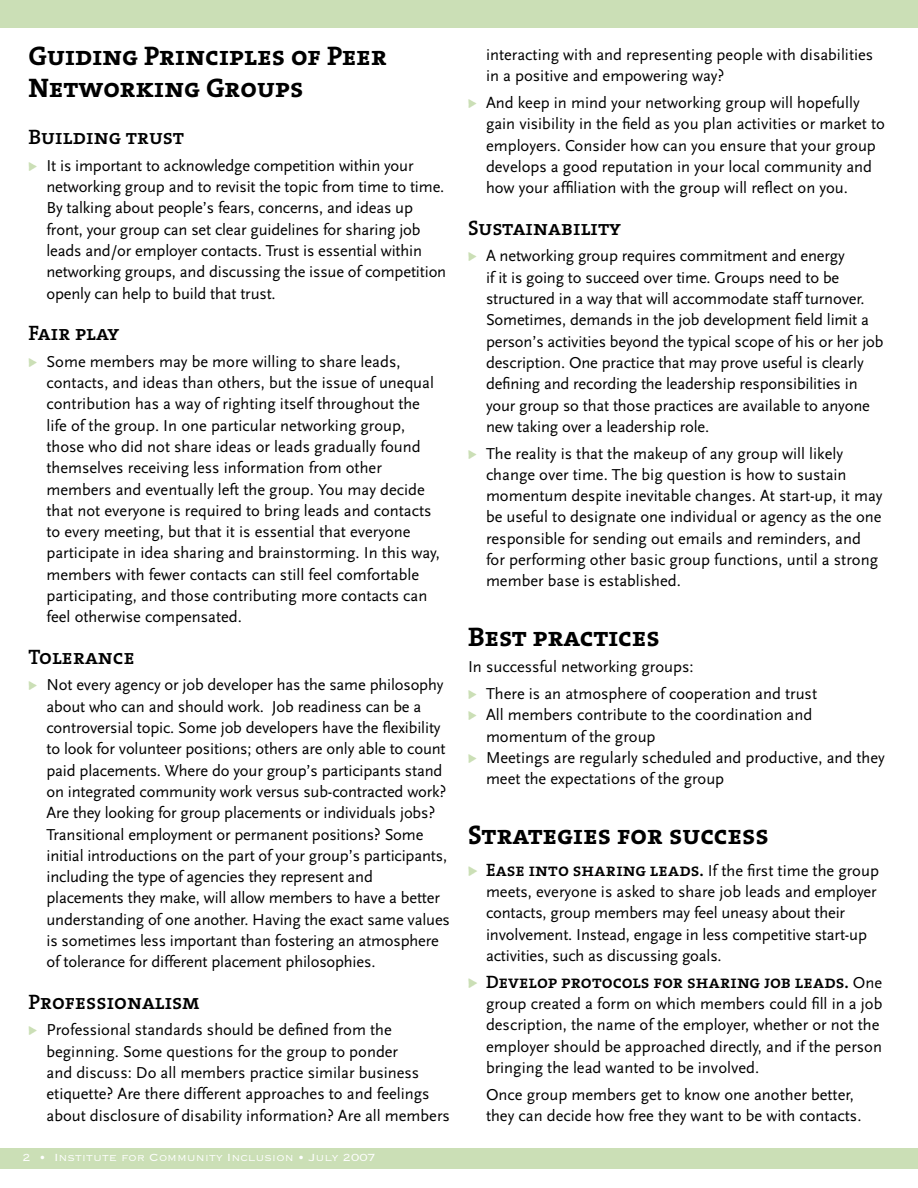
<style>
.page{position:relative;width:918px;height:1188px;background:#fff}
.page>*{position:absolute;margin:0;border:0;box-sizing:border-box;transform-origin:0 0}
.t1{font:27px/32.4px "The Serif Bold Caps";color:#000}
.t2{font:21px "The Serif Semi Bold Caps";color:#000}
.t3{font:18px "The Serif Semi Bold Caps";color:#000}
.t4{font:18px "Kosmik Glyphs";color:#cbdfb6}
.t5{font:16.5px/21.3px "Scala Sans";color:#000}
.t6{font:16.5px/21.3px "Kosmik Glyphs";color:#cbdfb6}
.t7{font:13.5px "Copperplate Thirty Two BC";color:#fff}
.s1{font-family:"The Serif Semi Bold Caps";font-size:18px}
.s2{font-family:"Scala Sans";font-size:16.5px}
</style>
<div class="page">
<div style="left:0;top:0;width:918px;height:28px;background:#cbdfb6"></div>
<div style="left:0;top:1148px;width:918px;height:21px;background:#cbdfb6"></div>
<h1 class="t1" style="left:28px;top:39px;width:360px">Guiding Principles of Peer<br>Networking Groups</h1>
<p class="t2" style="left:28px;top:120px;width:157px">Building trust</p>
<p class="t5" style="left:46px;top:155px;width:401px">It is important to acknowledge competition within your networking group and to revisit the topic from time to time.<br>By talking about people’s fears, concerns, and ideas up front, your group can set clear guidelines for sharing job leads and/or employer contacts. Trust is essential within networking groups, and discussing the issue of competition openly can help to build that trust.</p>
<p class="t2" style="left:28px;top:315px;width:92px">Fair play</p>
<p class="t5" style="left:46px;top:351px;width:395px">Some members may be more willing to share leads, contacts, and ideas than others, but the issue of unequal contribution has a way of righting itself throughout the life of the group. In one particular networking group, those who did not share ideas or leads gradually found themselves receiving less information from other members and eventually left the group. You may decide that not everyone is required to bring leads and contacts to every meeting, but that it is essential that everyone participate in idea sharing and brainstorming. In this way, members with fewer contacts can still feel comfortable participating, and those contributing more contacts can feel otherwise compensated.</p>
<p class="t2" style="left:28px;top:639px;width:108px">Tolerance</p>
<p class="t5" style="left:46px;top:675px;width:405px">Not every agency or job developer has the same philosophy about who can and should work. Job readiness can be a controversial topic. Some job developers have the flexibility to look for volunteer positions; others are only able to count paid placements. Where do your group’s participants stand on integrated community work versus sub-contracted work?<br>Are they looking for group placements or individuals jobs?<br>Transitional employment or permanent positions? Some initial introductions on the part of your group’s participants, including the type of agencies they represent and placements they make, will allow members to have a better understanding of one another. Having the exact same values is sometimes less important than fostering an atmosphere of tolerance for different placement philosophies.</p>
<p class="t2" style="left:28px;top:984px;width:173px">Professionalism</p>
<p class="t5" style="left:46px;top:1020px;width:405px">Professional standards should be defined from the beginning. Some questions for the group to ponder<br>and discuss: Do all members practice similar business etiquette? Are there different approaches to and feelings about disclosure of disability information? Are all members</p>
<p class="t6" style="left:28px;top:157px;width:10px">x</p>
<p class="t6" style="left:28px;top:353px;width:10px">x</p>
<p class="t6" style="left:28px;top:676px;width:10px">x</p>
<p class="t6" style="left:28px;top:1021px;width:10px">x</p>
<p class="t7" style="left:22px;top:1150px;width:355px">2 • Institute for Community Inclusion • July 2007</p>
<p class="t5" style="left:486px;top:44px;width:389px">interacting with and representing people with disabilities in a positive and empowering way?</p>
<p class="t5" style="left:486px;top:92px;width:401px">And keep in mind your networking group will hopefully gain visibility in the field as you plan activities or market to employers. Consider how can you ensure that your group develops a good reputation in your local community and how your affiliation with the group will reflect on you.</p>
<p class="t2" style="left:468px;top:210px;width:155px">Sustainability</p>
<p class="t5" style="left:486px;top:246px;width:399px">A networking group requires commitment and energy<br>if it is going to succeed over time. Groups need to be structured in a way that will accommodate staff turnover.<br>Sometimes, demands in the job development field limit a person’s activities beyond the typical scope of his or her job description. One practice that may prove useful is clearly defining and recording the leadership responsibilities in your group so that those practices are available to anyone new taking over a leadership role.</p>
<p class="t5" style="left:486px;top:443px;width:398px">The reality is that the makeup of any group will likely change over time. The big question is how to sustain momentum despite inevitable changes. At start-up, it may be useful to designate one individual or agency as the one responsible for sending out emails and reminders, and for performing other basic group functions, until a strong member base is established.</p>
<p class="t6" style="left:468px;top:94px;width:10px">x</p>
<p class="t6" style="left:468px;top:247px;width:10px">x</p>
<p class="t6" style="left:468px;top:444px;width:10px">x</p>
<h1 class="t1" style="left:468px;top:620px;width:193px">Best practices</h1>
<p class="t5" style="left:486px;top:654px;width:333px;line-height:26.7px;text-indent:-18px">In successful networking groups:<br>There is an atmosphere of cooperation and trust</p>
<p class="t5" style="left:486px;top:705px;width:400px">All members contribute to the coordination and momentum of the group<br>Meetings are regularly scheduled and productive, and they meet the expectations of the group</p>
<h1 class="t1" style="left:468px;top:818px;width:303px">Strategies for success</h1>
<p class="t5" style="left:486px;top:860px;width:395px"><span class="s1">Ease into sharing leads.</span> If the first time the group meets, everyone is asked to share job leads and employer contacts, group members may feel uneasy about their involvement. Instead, engage in less competitive start-up activities, such as discussing goals.</p>
<p class="t3" style="left:486px;top:967px;width:398px">Develop protocols for sharing job leads. <span class="s2">One</span></p>
<p class="t5" style="left:486px;top:993px;width:398px">group created a form on which members could fill in a job description, the name of the employer, whether or not the employer should be approached directly, and if the person bringing the lead wanted to be involved.</p>
<p class="t5" style="left:486px;top:1084px;width:377px">Once group members get to know one another better, they can decide how free they want to be with contacts.</p>
<p class="t6" style="left:468px;top:685px;width:10px">x x</p>
<p class="t6" style="left:468px;top:749px;width:10px">x</p>
<p class="t4" style="left:468px;top:862px;width:11px">x</p>
<p class="t4" style="left:468px;top:974px;width:11px">x</p>
</div>
